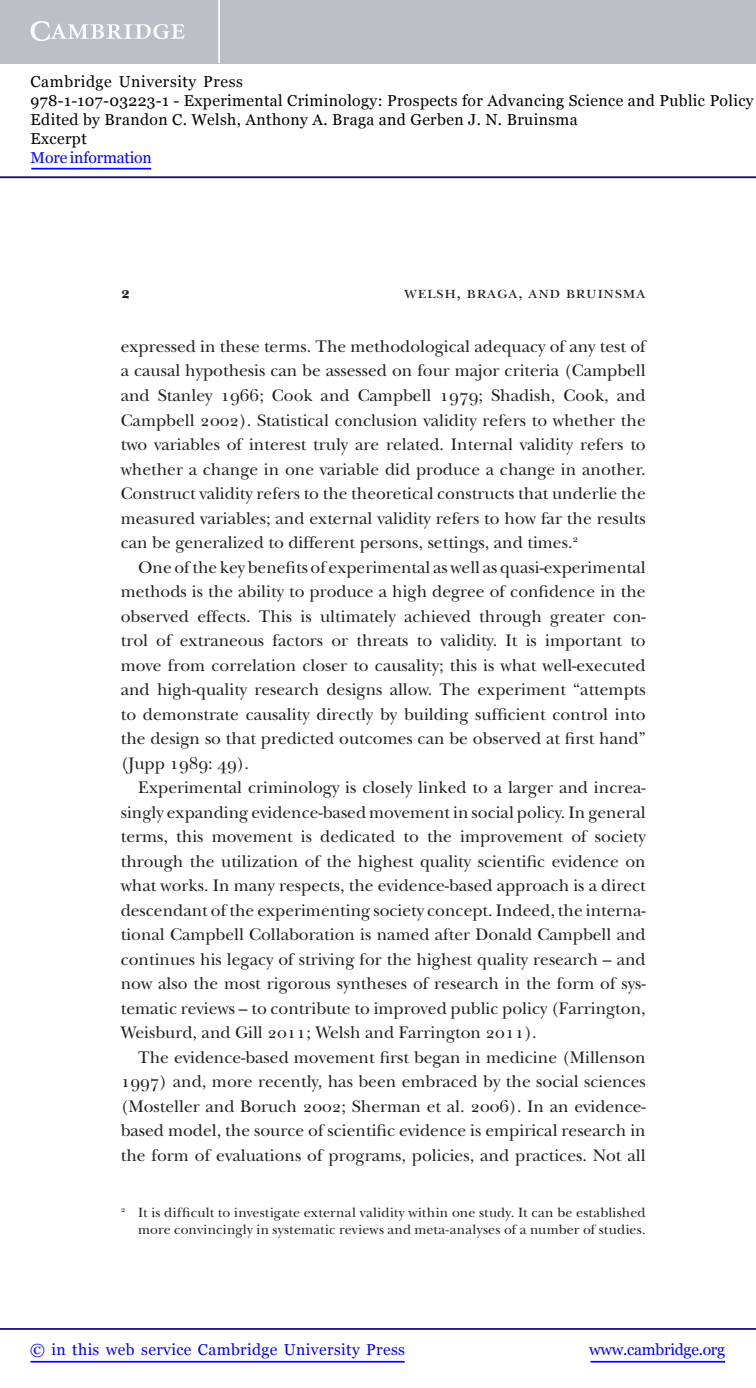
<style>
.page{position:relative;width:756px;height:1388px;background:#fff}
.page>*{position:absolute;margin:0;border:0;box-sizing:border-box;transform-origin:0 0}
.t1{font:17.5px/24.5px "New Baskerville Std";color:#231f20;text-align:justify}
.t2{font:17.5px "New Baskerville Std";letter-spacing:.025em;color:#231f20}
.t3{font:700 17.5px "New Baskerville Std";color:#231f20}
.t4{font:15.75px/18.9px "Georgia";letter-spacing:.025em;color:#000}
.t5{font:15.75px "Georgia";letter-spacing:.025em;color:#00f}
.t6{font:15.75px "Georgia";letter-spacing:-.015em;color:#00f}
.t7{font:15.75px "Georgia";letter-spacing:-.01em;color:#00f}
.t8{font:14px/17.5px "New Baskerville Std";letter-spacing:.01em;color:#231f20;text-align:right}
</style>
<div class="page">
<hr style="left:591px;top:1361px;width:134px;height:1px;background:#00f">
<hr style="left:0;top:1328px;width:756px;height:2px;background:#150666">
<hr style="left:31px;top:1361px;width:374px;height:1px;background:#00f">
<div style="left:0;top:0;width:756px;height:63px;background:#bac0c6"></div>
<svg style="left:31px;top:21px;width:154px;height:20px"></svg>
<hr style="left:218px;top:0;width:2px;height:63px;background:#fff">
<hr style="left:0;top:176px;width:756px;height:2px;background:#150666">
<hr style="left:31px;top:168px;width:120px;height:1px;background:#00f">
<p class="t4" style="left:31px;top:72px;width:725px">Cambridge University Press<br>978-1-107-03223-1 - Experimental Criminology: Prospects for Advancing Science and Public Policy Edited by Brandon C. Welsh, Anthony A. Braga and Gerben J. N. Bruinsma<br>Excerpt</p>
<p class="t7" style="left:31px;top:148px;width:123px">More information</p>
<p class="t3" style="left:121px;top:286px;width:11px">2</p>
<p class="t2" style="left:404px;top:286px;width:243px">Welsh, Braga, and Bruinsma</p>
<p class="t1" style="left:121px;top:336px;width:528px">expressed in these terms. The methodological adequacy of any test of a causal hypothesis can be assessed on four major criteria (Campbell and Stanley 1966 ; Cook and Campbell 1979 ; Shadish, Cook, and Campbell 2002 ). Statistical conclusion validity refers to whether the two variables of interest truly are related . Internal validity refers to whether a change in one variable did produce a change in another.<br>Construct validity refers to the theoretical constructs that underlie the measured variables ; and external validity refers to how far the results can be generalized to different persons, settings, and times. <sup>2</sup></p>
<p class="t1" style="left:121px;top:556px;width:527px;text-indent:18px">One of the key benefits of experimental as well as quasi- experimental methods is the ability to produce a high degree of confidence in the observed effects. This is ultimately achieved through greater con&shy;trol of extraneous factors or threats to validity. It is important to move from correlation closer to causality; this is what well- executed and high- quality research designs allow. The experiment “attempts to demonstrate causality directly by building sufficient control into the design so that predicted outcomes can be observed at first hand” (Jupp 1989 : 49).</p>
<p class="t1" style="left:121px;top:777px;width:527px;text-indent:18px">Experimental criminology is closely linked to a larger and increa&shy;singly expanding evidence- based movement in social policy. In general terms, this movement is dedicated to the improvement of society through the utilization of the highest quality scientific evidence on what works. In many respects, the evidence- based approach is a direct descendant of the experimenting society concept. Indeed, the interna&shy;tional Campbell Collaboration is named after Donald Campbell and continues his legacy of striving for the highest quality research – and now also the most rigorous syntheses of research in the form of sys&shy;tematic reviews – to contribute to improved public policy (Farrington, Weisburd, and Gill 2011; Welsh and Farrington 2011 ).</p>
<p class="t1" style="left:121px;top:1046px;width:527px;text-indent:18px">The evidence- based movement first began in medicine (Millenson 1997 ) and, more recently, has been embraced by the social sciences (Mosteller and Boruch 2002 ; Sherman et al. 2006 ). In an evidence&shy;based model, the source of scientific evidence is empirical research in the form of evaluations of programs, policies, and practices. Not all</p>
<p class="t8" style="left:121px;top:1205px;width:526px"><sup>2</sup> It is difficult to investigate external validity within one study. It can be established more convincingly in systematic reviews and meta- analyses of a number of studies.</p>
<p class="t5" style="left:30px;top:1340px;width:376px">© in this web service Cambridge University Press</p>
<p class="t6" style="left:589px;top:1340px;width:137px">www.cambridge.org</p>
</div>
